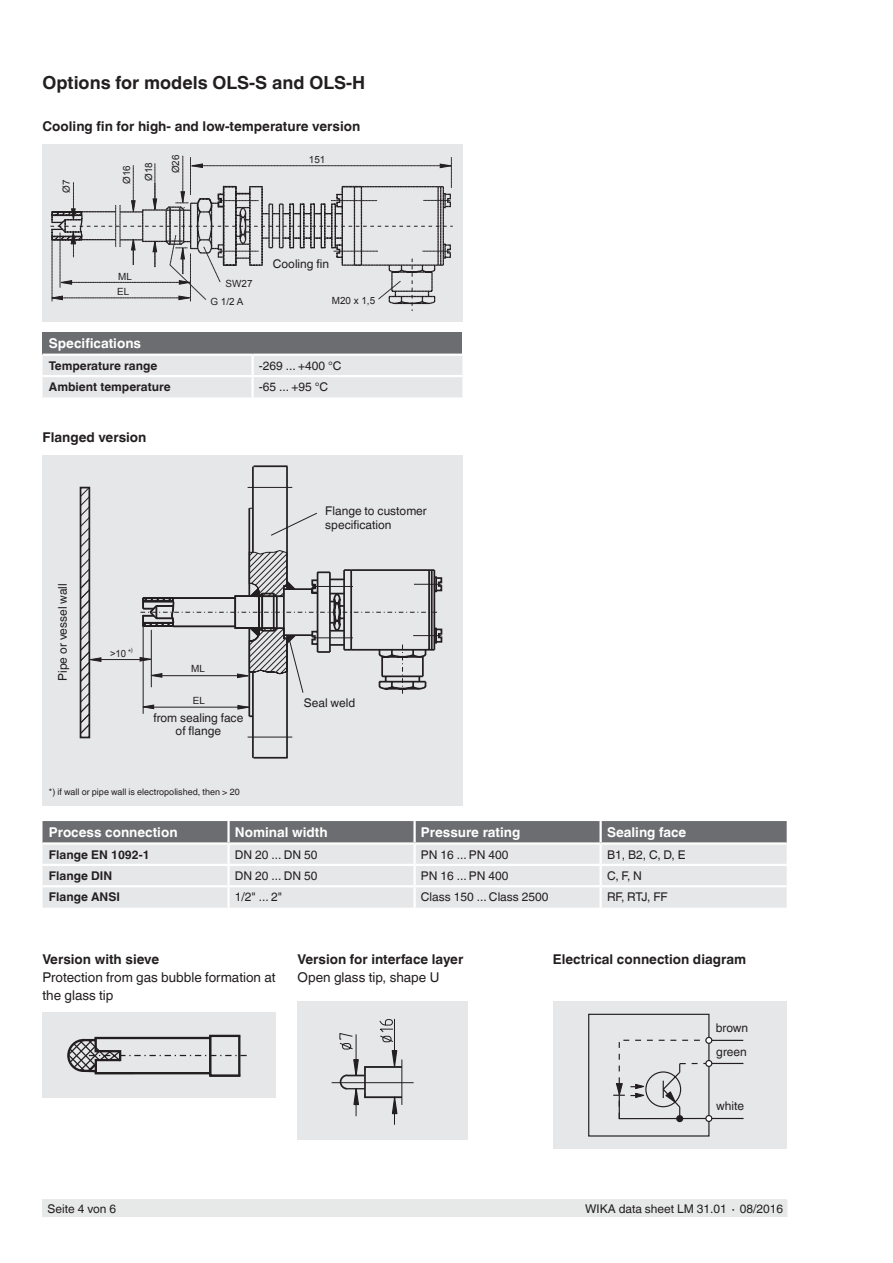
<style>
.page{position:relative;width:893px;height:1263px;background:#fff}
.page>*{position:absolute;margin:0;border:0;box-sizing:border-box;transform-origin:0 0}
.t1{font:700 18px "Helvetica World";color:#231f20}
.t2{font:700 13.5px "Helvetica World";color:#231f20}
.t3{font:700 13.5px "Helvetica World";color:#fff}
.t4{font:13.5px/18px "Helvetica World";color:#231f20}
.t5{font:12px/13.5px "Helvetica World";color:#231f20}
.t6{font:700 12px "Helvetica World";color:#231f20}
.t7{font:9.9px "Arial";color:#231f20}
.t8{font:9px "Helvetica World";color:#231f20}
</style>
<div class="page">
<div style="left:43px;top:1199px;width:744px;height:18px;background:#e7e9e8"></div>
<div style="left:43px;top:144px;width:420px;height:177px;background:#e6e7e9"></div>
<div style="left:43px;top:455px;width:420px;height:350px;background:#e6e7e9"></div>
<div style="left:298px;top:1001px;width:170px;height:138px;background:#e6e7e9"></div>
<div style="left:553px;top:1001px;width:234px;height:148px;background:#e6e7e9"></div>
<svg style="left:50px;top:156px;width:403px;height:155px"></svg>
<hr style="left:286px;top:467px;width:2px;height:122px;background:#231f20">
<hr style="left:248px;top:508px;width:2px;height:88px;background:#231f20">
<hr style="left:253px;top:465px;width:35px;height:2px;background:#231f20">
<hr style="left:248px;top:487px;width:44px;height:1px;background:#231f20">
<hr style="left:252px;top:467px;width:2px;height:85px;background:#231f20">
<svg style="left:271px;top:512px;width:46px;height:24px"></svg>
<hr style="left:92px;top:659px;width:54px;height:1px;background:#231f20">
<svg style="left:79px;top:486px;width:23px;height:248px"></svg>
<svg style="left:139px;top:549px;width:304px;height:210px"></svg>
<div style="left:43px;top:332px;width:419px;height:23px;background:#6c6d70"></div>
<div style="left:43px;top:356px;width:419px;height:41px;background:#e6e7e9"></div>
<hr style="left:251px;top:356px;width:3px;height:19px;background:#fff">
<hr style="left:43px;top:375px;width:210px;height:2px;background:#fff">
<hr style="left:253px;top:375px;width:209px;height:2px;background:#fff">
<hr style="left:251px;top:377px;width:3px;height:20px;background:#fff">
<hr style="left:43px;top:354px;width:210px;height:2px;background:#fff">
<hr style="left:253px;top:354px;width:209px;height:2px;background:#fff">
<div style="left:43px;top:1012px;width:233px;height:86px;background:#e6e7e9"></div>
<hr style="left:332px;top:1082px;width:82px;height:1px;background:#231f20">
<svg style="left:339px;top:1019px;width:65px;height:106px"></svg>
<svg style="left:67px;top:1034px;width:180px;height:43px"></svg>
<hr style="left:238px;top:1036px;width:2px;height:39px;background:#231f20">
<div style="left:588px;top:1014px;width:121px;height:122px;border:1px solid #231f20"></div>
<div style="left:705px;top:1115px;width:7px;height:7px;border:1px solid #231f20;border-radius:50%"></div>
<hr style="left:712px;top:1118px;width:32px;height:1px;background:#231f20">
<hr style="left:712px;top:1063px;width:31px;height:1px;background:#231f20">
<hr style="left:712px;top:1040px;width:31px;height:1px;background:#231f20">
<div style="left:676px;top:1115px;width:7px;height:7px;border:1px solid #231f20;border-radius:50%"></div>
<svg style="left:613px;top:1037px;width:99px;height:84px"></svg>
<div style="left:43px;top:821px;width:744px;height:21px;background:#6c6d70"></div>
<div style="left:43px;top:845px;width:744px;height:63px;background:#e6e7e9"></div>
<hr style="left:227px;top:821px;width:3px;height:21px;background:#fff">
<hr style="left:413px;top:821px;width:3px;height:21px;background:#fff">
<hr style="left:599px;top:821px;width:3px;height:21px;background:#fff">
<hr style="left:227px;top:845px;width:3px;height:19px;background:#fff">
<hr style="left:413px;top:845px;width:3px;height:19px;background:#fff">
<hr style="left:599px;top:845px;width:3px;height:19px;background:#fff">
<hr style="left:43px;top:864px;width:186px;height:2px;background:#fff">
<hr style="left:229px;top:864px;width:186px;height:2px;background:#fff">
<hr style="left:227px;top:866px;width:3px;height:19px;background:#fff">
<hr style="left:415px;top:864px;width:186px;height:2px;background:#fff">
<hr style="left:413px;top:866px;width:3px;height:19px;background:#fff">
<hr style="left:601px;top:864px;width:186px;height:2px;background:#fff">
<hr style="left:599px;top:866px;width:3px;height:19px;background:#fff">
<hr style="left:43px;top:885px;width:186px;height:2px;background:#fff">
<hr style="left:229px;top:885px;width:186px;height:2px;background:#fff">
<hr style="left:227px;top:887px;width:3px;height:21px;background:#fff">
<hr style="left:415px;top:885px;width:186px;height:2px;background:#fff">
<hr style="left:413px;top:887px;width:3px;height:21px;background:#fff">
<hr style="left:601px;top:885px;width:186px;height:2px;background:#fff">
<hr style="left:599px;top:887px;width:3px;height:21px;background:#fff">
<h1 class="t1" style="left:43px;top:73px;width:324px">Options for models OLS-S and OLS-H</h1>
<p class="t2" style="left:43px;top:119px;width:319px">Cooling fin for high- and low-temperature version</p>
<p class="t7" style="left:60px;top:193px;width:15px;rotate:-90deg">Ø7</p>
<p class="t7" style="left:120px;top:184px;width:20px;rotate:-90deg">Ø16</p>
<p class="t7" style="left:142px;top:181px;width:20px;rotate:-90deg">Ø18</p>
<p class="t7" style="left:169px;top:173px;width:20px;rotate:-90deg">Ø26</p>
<p class="t7" style="left:118px;top:270px;width:15px">ML</p>
<p class="t7" style="left:117px;top:285px;width:14px">EL</p>
<p class="t7" style="left:309px;top:153px;width:18px">151</p>
<p class="t7" style="left:226px;top:277px;width:28px">SW27</p>
<p class="t7" style="left:210px;top:295px;width:34px">G 1/2 A</p>
<p class="t5" style="left:273px;top:257px;width:58px">Cooling fin</p>
<p class="t7" style="left:332px;top:294px;width:45px">M20 x 1,5</p>
<p class="t3" style="left:49px;top:336px;width:94px">Specifications</p>
<p class="t6" style="left:49px;top:358px;width:110px">Temperature range</p>
<p class="t5" style="left:259px;top:359px;width:84px">-269 ... +400 °C</p>
<p class="t6" style="left:49px;top:380px;width:123px">Ambient temperature</p>
<p class="t5" style="left:259px;top:380px;width:71px">-65 ... +95 °C</p>
<p class="t2" style="left:43px;top:429px;width:105px">Flanged version</p>
<p class="t5" style="left:56px;top:681px;width:99px;rotate:-90deg">Pipe or vessel wall</p>
<p class="t7" style="left:110px;top:647px;width:24px">&gt;10 <sup>*</sup><sup>)</sup></p>
<p class="t7" style="left:191px;top:662px;width:15px">ML</p>
<p class="t7" style="left:193px;top:694px;width:14px">EL</p>
<p class="t5" style="left:153px;top:711px;width:91px;text-align:center">from sealing face of flange</p>
<p class="t8" style="left:49px;top:786px;width:192px">*) if wall or pipe wall is electropolished, then &gt; 20</p>
<p class="t5" style="left:325px;top:504px;width:103px">Flange to customer specification</p>
<p class="t5" style="left:304px;top:696px;width:53px">Seal weld</p>
<p class="t3" style="left:49px;top:824px;width:130px">Process connection</p>
<p class="t3" style="left:235px;top:824px;width:94px">Nominal width</p>
<p class="t3" style="left:421px;top:824px;width:101px">Pressure rating</p>
<p class="t3" style="left:607px;top:824px;width:81px">Sealing face</p>
<p class="t6" style="left:49px;top:847px;width:102px">Flange EN 1092-1</p>
<p class="t5" style="left:235px;top:848px;width:84px">DN 20 ... DN 50</p>
<p class="t5" style="left:421px;top:848px;width:89px">PN 16 ... PN 400</p>
<p class="t5" style="left:607px;top:848px;width:80px">B1, B2, C, D, E</p>
<p class="t6" style="left:49px;top:869px;width:65px">Flange DIN</p>
<p class="t5" style="left:235px;top:869px;width:84px">DN 20 ... DN 50</p>
<p class="t5" style="left:421px;top:869px;width:89px">PN 16 ... PN 400</p>
<p class="t5" style="left:607px;top:869px;width:37px">C, F, N</p>
<p class="t6" style="left:49px;top:890px;width:73px">Flange ANSI</p>
<p class="t5" style="left:235px;top:890px;width:49px">1/2" ... 2"</p>
<p class="t5" style="left:421px;top:890px;width:129px">Class 150 ... Class 2500</p>
<p class="t5" style="left:607px;top:890px;width:62px">RF, RTJ, FF</p>
<p class="t2" style="left:43px;top:951px;width:118px">Version with sieve</p>
<p class="t4" style="left:43px;top:968px;width:234px">Protection from gas bubble formation at the glass tip</p>
<p class="t2" style="left:298px;top:951px;width:167px">Version for interface layer</p>
<p class="t4" style="left:298px;top:968px;width:143px">Open glass tip, shape U</p>
<p class="t2" style="left:553px;top:951px;width:195px">Electrical connection diagram</p>
<p class="t5" style="left:716px;top:1017px;width:34px;line-height:23.4px">brown green</p>
<p class="t5" style="left:716px;top:1099px;width:29px">white</p>
<p class="t5" style="left:48px;top:1202px;width:70px">Seite 4 von 6</p>
<p class="t5" style="left:585px;top:1202px;width:200px">WIKA data sheet LM 31.01 ∙ 08/2016</p>
</div>
